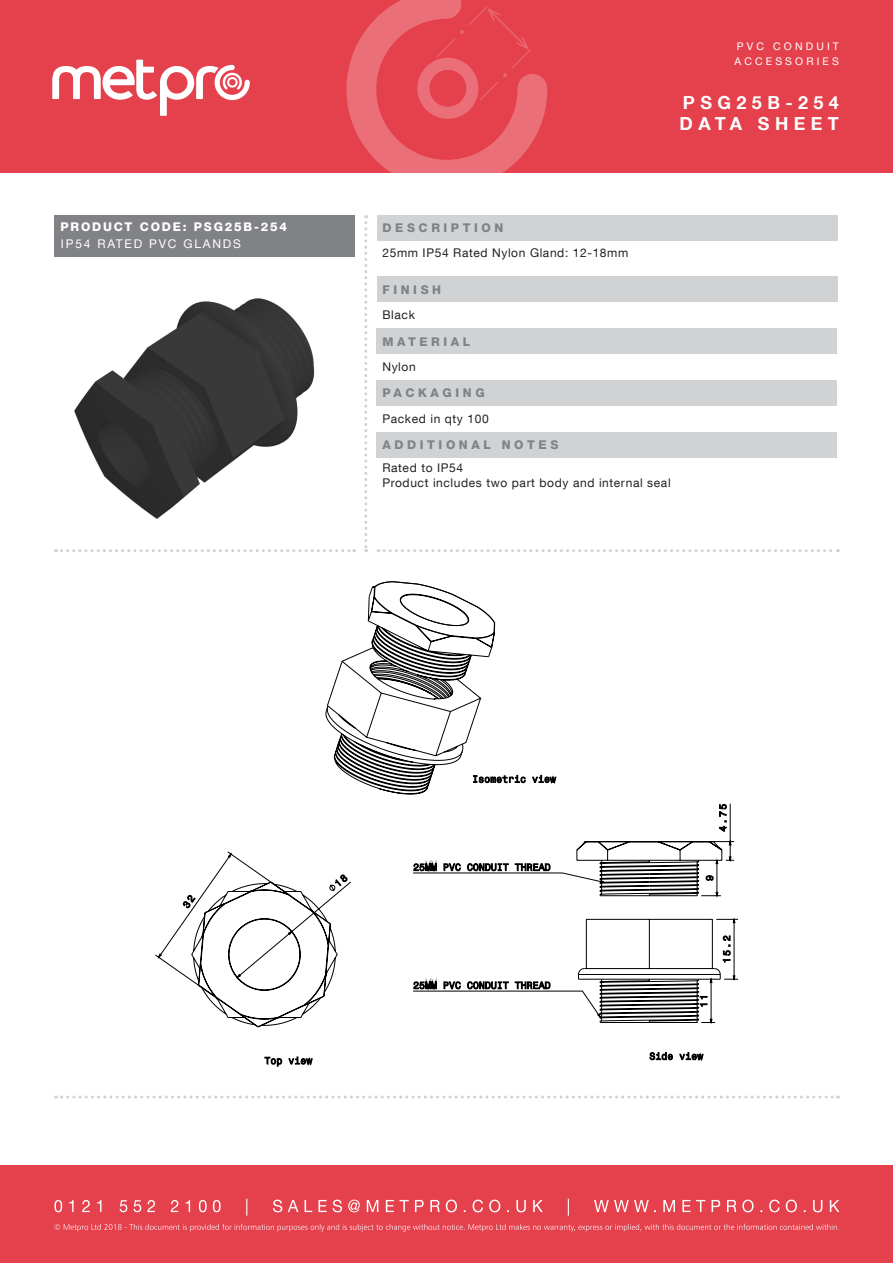
<style>
.page{position:relative;width:893px;height:1263px;background:#fff}
.page>*{position:absolute;margin:0;border:0;box-sizing:border-box;transform-origin:0 0}
.t1{font:700 18px "Helvetica Neue LT Com";letter-spacing:.3em;color:#fff}
.t2{font:12px "Helvetica Neue LT Com";letter-spacing:.05em;color:#231f20}
.t3{font:800 12px "Helvetica Neue LT Com";letter-spacing:.3em;color:#808285}
.t4{font:800 12px "Helvetica Neue LT Com";letter-spacing:.15em;color:#fff}
.t5{font:12px "Helvetica Neue LT Com";letter-spacing:.15em;color:#fff}
.t6{font:10.5px "Helvetica Neue LT Com";letter-spacing:.3em;color:#fff}
</style>
<div class="page">
<div style="left:0;top:1165px;width:893px;height:98px;background:#e4414d"></div>
<svg style="left:54px;top:1224px;width:785px;height:7px"></svg>
<svg style="left:54px;top:1199px;width:785px;height:17px"></svg>
<div style="left:0;top:0;width:893px;height:172px;background:#e4414d"></div>
<svg style="left:52px;top:60px;width:198px;height:56px"></svg>
<svg style="left:364px;top:215px;width:3px;height:337px"></svg>
<svg style="left:56px;top:549px;width:299px;height:3px"></svg>
<svg style="left:378px;top:549px;width:460px;height:3px"></svg>
<svg style="left:56px;top:1095px;width:782px;height:3px"></svg>
<svg style="left:346px;top:0;width:201px;height:173px"></svg>
<div style="left:376px;top:215px;width:461px;height:25px;background:#d1d2d4"></div>
<div style="left:55px;top:215px;width:300px;height:41px;background:#808285"></div>
<div style="left:376px;top:277px;width:461px;height:25px;background:#d1d2d4"></div>
<div style="left:376px;top:329px;width:461px;height:25px;background:#d1d2d4"></div>
<div style="left:376px;top:381px;width:461px;height:25px;background:#d1d2d4"></div>
<div style="left:376px;top:432px;width:461px;height:26px;background:#d1d2d4"></div>
<img style="left:74px;top:298px;width:241px;height:221px">
<svg style="left:495px;top:622px;width:62px;height:162px"></svg>
<svg style="left:155px;top:581px;width:340px;height:486px"></svg>
<svg style="left:198px;top:803px;width:540px;height:257px"></svg>
<svg style="left:576px;top:841px;width:147px;height:182px"></svg>
<p class="t4" style="left:61px;top:220px;width:228px">PRODUCT CODE: PSG25B-254</p>
<p class="t5" style="left:61px;top:236px;width:182px">IP54 RATED PVC GLANDS</p>
<p class="t6" style="left:737px;top:40px;width:104px">PVC CONDUIT</p>
<p class="t6" style="left:734px;top:55px;width:106px">ACCESSORIES</p>
<p class="t1" style="left:683px;top:91px;width:157px">PSG25B-254</p>
<p class="t1" style="left:680px;top:112px;width:161px">DATA SHEET</p>
<p class="t3" style="left:382px;top:221px;width:122px">DESCRIPTION</p>
<p class="t2" style="left:382px;top:245px;width:247px">25mm IP54 Rated Nylon Gland: 12-18mm</p>
<p class="t3" style="left:382px;top:282px;width:60px">FINISH</p>
<p class="t2" style="left:382px;top:307px;width:34px">Black</p>
<p class="t3" style="left:382px;top:334px;width:89px">MATERIAL</p>
<p class="t2" style="left:382px;top:359px;width:35px">Nylon</p>
<p class="t3" style="left:382px;top:386px;width:104px">PACKAGING</p>
<p class="t2" style="left:382px;top:411px;width:108px">Packed in qty 100</p>
<p class="t3" style="left:382px;top:438px;width:178px">ADDITIONAL NOTES</p>
<p class="t2" style="left:382px;top:460px;width:82px">Rated to IP54</p>
<p class="t2" style="left:382px;top:475px;width:290px">Product includes two part body and internal seal</p>
</div>
